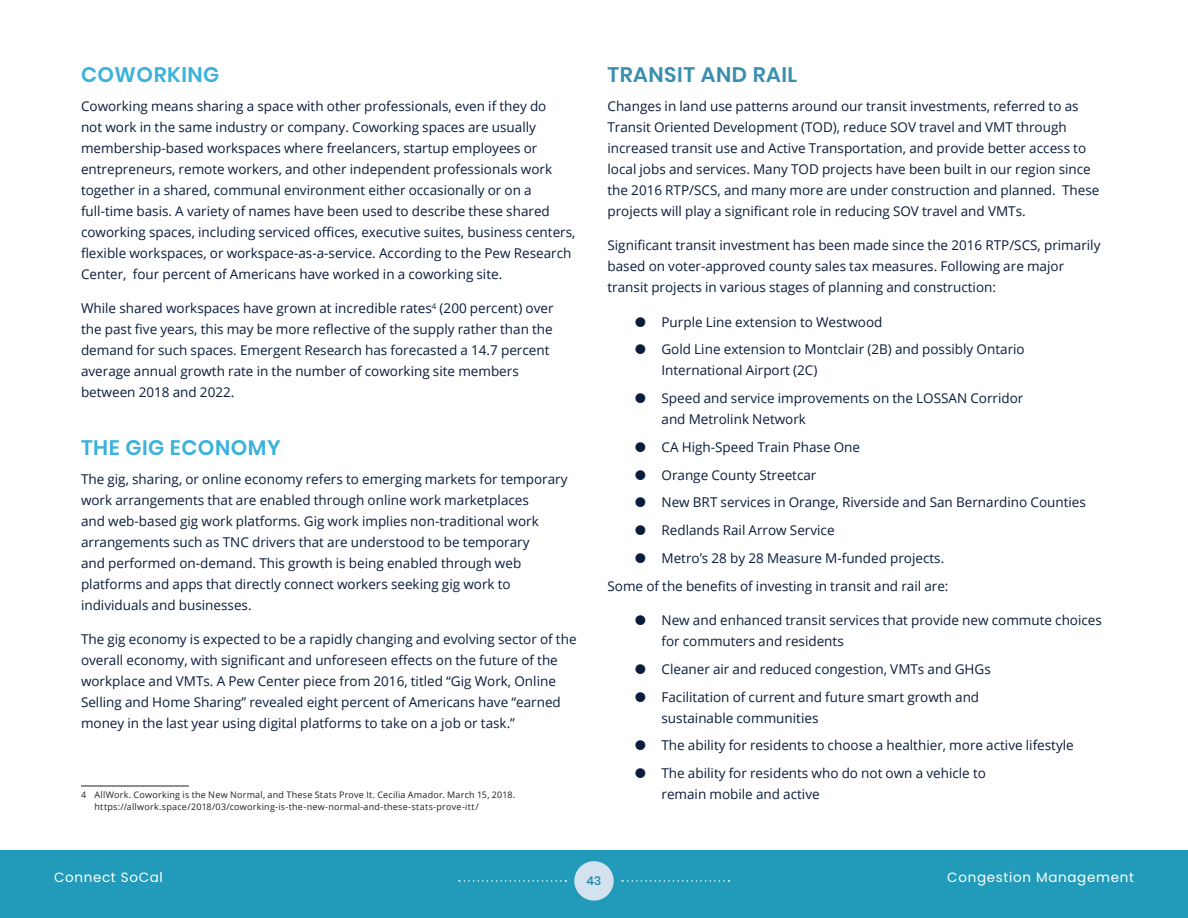
<style>
.page{position:relative;width:1188px;height:918px;background:#fff}
.page>*{position:absolute;margin:0;border:0;box-sizing:border-box;transform-origin:0 0}
.Heading_4{font:600 21px "Poppins";letter-spacing:.025em;color:#3cb2db}
.Heading_3{font:600 21px "Poppins";letter-spacing:.025em;color:#3a8fae}
.t1{font:13.5px/21px "Open Sans";color:#0a1c3b}
.t2{font:13.5px "Poppins";letter-spacing:.05em;color:#fff}
.t3{font:500 12px "Poppins";color:#1587a7}
.Footnote{font:9px/12px "Open Sans";letter-spacing:.025em;color:#231f20}
</style>
<div class="page">
<div style="left:0;top:850px;width:1188px;height:68px;background:#219bb9"></div>
<svg style="left:459px;top:880px;width:107px;height:2px"></svg>
<div style="left:574px;top:861px;width:40px;height:40px;background:#d2e2ee;border-radius:50%"></div>
<svg style="left:622px;top:880px;width:108px;height:2px"></svg>
<hr style="left:81px;top:786px;width:108px;height:1px;background:#231f20">
<p class="Heading_4" style="left:81px;top:63px;width:140px">COWORKING</p>
<p class="t1" style="left:81px;top:95px;width:496px">Coworking means sharing a space with other professionals, even if they do<br>not work in the same industry or company. Coworking spaces are usually membership-based workspaces where freelancers, startup employees or entrepreneurs, remote workers, and other independent professionals work together in a shared, communal environment either occasionally or on a full-time basis. A variety of names have been used to describe these shared coworking spaces, including serviced offices, executive suites, business centers, flexible workspaces, or workspace-as-a-service. According to the Pew Research Center, four percent of Americans have worked in a coworking site.</p>
<p class="t1" style="left:81px;top:297px;width:474px">While shared workspaces have grown at incredible rates<sup>4</sup> (200 percent) over the past five years, this may be more reflective of the supply rather than the demand for such spaces. Emergent Research has forecasted a 14.7 percent average annual growth rate in the number of coworking site members between 2018 and 2022.</p>
<p class="Heading_4" style="left:81px;top:436px;width:201px">THE GIG ECONOMY</p>
<p class="t1" style="left:81px;top:468px;width:488px">The gig, sharing, or online economy refers to emerging markets for temporary work arrangements that are enabled through online work marketplaces<br>and web-based gig work platforms. Gig work implies non-traditional work arrangements such as TNC drivers that are understood to be temporary<br>and performed on-demand. This growth is being enabled through web platforms and apps that directly connect workers seeking gig work to individuals and businesses.</p>
<p class="t1" style="left:81px;top:629px;width:497px">The gig economy is expected to be a rapidly changing and evolving sector of the overall economy, with significant and unforeseen effects on the future of the workplace and VMTs. A Pew Center piece from 2016, titled “Gig Work, Online Selling and Home Sharing” revealed eight percent of Americans have “earned money in the last year using digital platforms to take on a job or task.”</p>
<p class="Footnote" style="left:94px;top:789px;width:422px;text-indent:-13px">4 AllWork. Coworking is the New Normal, and These Stats Prove It. Cecilia Amador. March 15, 2018. https://allwork.space/2018/03/coworking-is-the-new-normal-and-these-stats-prove-itt/</p>
<p class="Heading_3" style="left:608px;top:63px;width:191px">TRANSIT AND RAIL</p>
<p class="t1" style="left:608px;top:95px;width:493px">Changes in land use patterns around our transit investments, referred to as Transit Oriented Development (TOD), reduce SOV travel and VMT through increased transit use and Active Transportation, and provide better access to local jobs and services. Many TOD projects have been built in our region since the 2016 RTP/SCS, and many more are under construction and planned. These projects will play a significant role in reducing SOV travel and VMTs.</p>
<p class="t1" style="left:608px;top:234px;width:495px">Significant transit investment has been made since the 2016 RTP/SCS, primarily based on voter-approved county sales tax measures. Following are major transit projects in various stages of planning and construction:</p>
<p class="t1" style="left:662px;top:311px;width:222px">Purple Line extension to Westwood</p>
<p class="t1" style="left:662px;top:339px;width:365px">Gold Line extension to Montclair (2B) and possibly Ontario<br>International Airport (2C)</p>
<p class="t1" style="left:662px;top:387px;width:363px">Speed and service improvements on the LOSSAN Corridor and Metrolink Network</p>
<p class="t1" style="left:662px;top:436px;width:200px">CA High-Speed Train Phase One</p>
<p class="t1" style="left:662px;top:464px;width:156px">Orange County Streetcar</p>
<p class="t1" style="left:662px;top:492px;width:426px">New BRT services in Orange, Riverside and San Bernardino Counties</p>
<p class="t1" style="left:662px;top:519px;width:175px">Redlands Rail Arrow Service</p>
<p class="t1" style="left:662px;top:547px;width:284px">Metro’s 28 by 28 Measure M-funded projects.</p>
<p class="t1" style="left:608px;top:575px;width:343px">Some of the benefits of investing in transit and rail are:</p>
<p class="t1" style="left:662px;top:609px;width:442px">New and enhanced transit services that provide new commute choices for commuters and residents</p>
<p class="t1" style="left:662px;top:658px;width:331px">Cleaner air and reduced congestion, VMTs and GHGs</p>
<p class="t1" style="left:662px;top:686px;width:319px">Facilitation of current and future smart growth and sustainable communities</p>
<p class="t1" style="left:662px;top:735px;width:414px">The ability for residents to choose a healthier, more active lifestyle</p>
<p class="t1" style="left:662px;top:762px;width:326px">The ability for residents who do not own a vehicle to remain mobile and active</p>
<p class="t2" style="left:54px;top:869px;width:110px">Connect SoCal</p>
<p class="t3" style="left:587px;top:874px;width:16px">43</p>
<p class="t2" style="left:947px;top:869px;width:188px">Congestion Management</p>
</div>
